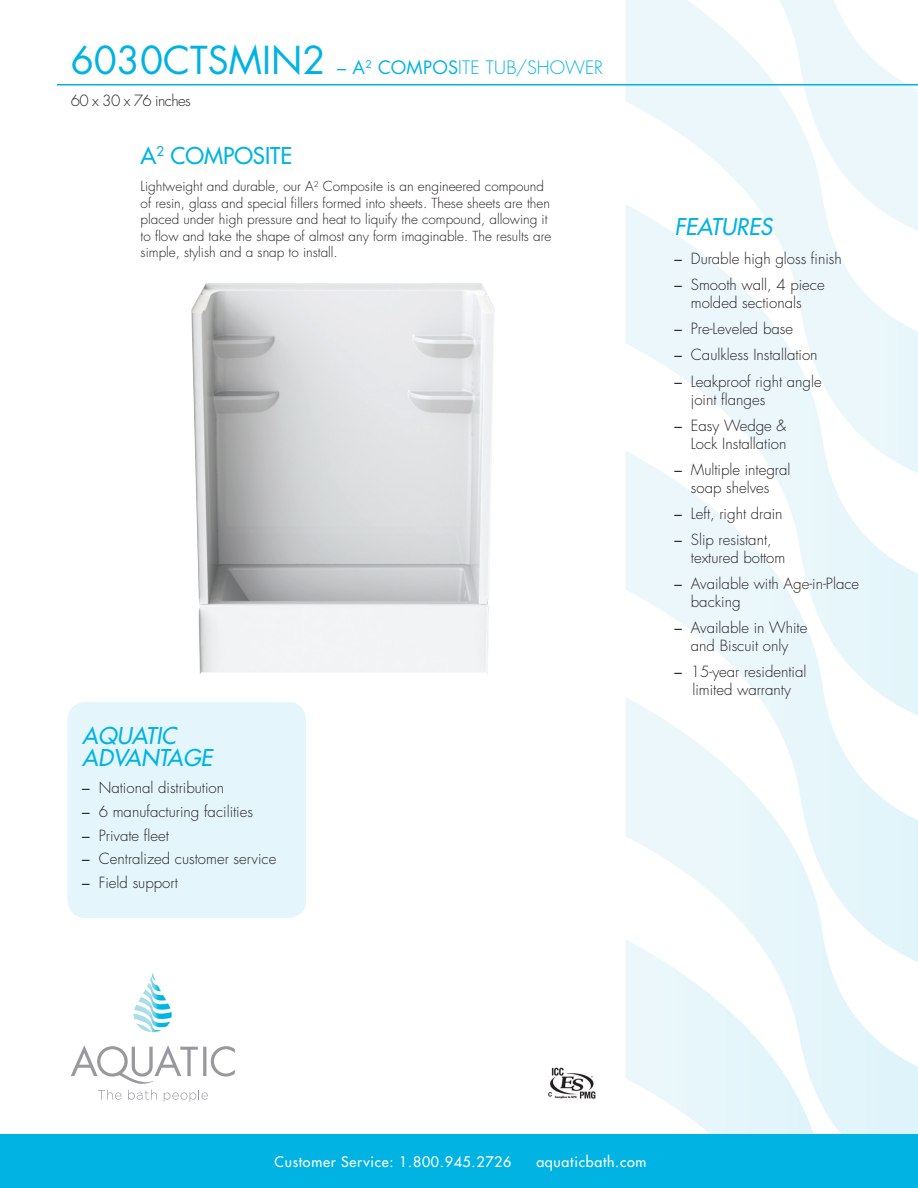
<style>
.page{position:relative;width:918px;height:1188px;background:#fff}
.page>*{position:absolute;margin:0;border:0;box-sizing:border-box;transform-origin:0 0}
.FEATURES{font:italic 22.5px/22.5px "Futura";color:#00b3e3}
.FEATURES-2{font:22.5px "Futura";color:#00b3e3}
.Tub_Name{font:300 18px "Futura Std";color:#00b3e3}
.Black_Model_Specs{font:300 15px/18px "Futura";color:#231f20;text-align:center}
.Black_Model_Specs-2{font:300 15px "Futura";letter-spacing:-.04em;color:#231f20}
.t1{font:14.25px "Futura";letter-spacing:.05em;color:#fff}
.blurb{font:300 13.5px/16.5px "Futura";color:#231f20}
.s1{font-family:"Futura";font-weight:400;font-size:37.5px}
.s2{font-family:"Futura";font-weight:400}
.s3{font-weight:400}
</style>
<div class="page">
<svg style="left:626px;top:0;width:146px;height:204px"></svg>
<svg style="left:626px;top:204px;width:292px;height:246px"></svg>
<svg style="left:626px;top:450px;width:292px;height:247px"></svg>
<svg style="left:626px;top:697px;width:292px;height:437px"></svg>
<svg style="left:626px;top:939px;width:203px;height:195px"></svg>
<svg style="left:772px;top:0;width:146px;height:238px"></svg>
<div style="left:0;top:1134px;width:918px;height:54px;background:#00b3e3"></div>
<svg style="left:71px;top:1045px;width:164px;height:39px"></svg>
<svg style="left:133px;top:973px;width:39px;height:59px"></svg>
<svg style="left:98px;top:1090px;width:23px;height:10px"></svg>
<svg style="left:128px;top:1090px;width:29px;height:10px"></svg>
<svg style="left:164px;top:1090px;width:44px;height:12px"></svg>
<hr style="left:57px;top:84px;width:861px;height:2px;background:#00b3e3">
<div style="left:68px;top:702px;width:238px;height:216px;background:#e5f5fc;border-radius:18px"></div>
<img style="left:548px;top:1067px;width:48px;height:32px">
<img style="left:191px;top:283px;width:304px;height:391px">
<p class="Tub_Name" style="left:71px;top:57px;width:534px"><span class="s1">6030CTSMIN2</span> <span class="s2">– A</span><sup>2</sup> <span class="s2">COMPOS</span>ITE TUB/SHOWER</p>
<p class="Black_Model_Specs-2" style="left:71px;top:91px;width:122px">60 x 30 x 76 inches</p>
<p class="FEATURES-2" style="left:141px;top:141px;width:153px">A<sup>2</sup> COMPOSITE</p>
<p class="blurb" style="left:141px;top:178px;width:412px">Lightweight and durable, our A<sup>2</sup> Composite is an engineered compound of resin, glass and special fillers formed into sheets. These sheets are then placed under high pressure and heat to liquify the compound, allowing it to flow and take the shape of almost any form imaginable. The results are simple, stylish and a snap to install.</p>
<p class="FEATURES" style="left:82px;top:724px;width:131px">AQUATIC<br>ADVANTAGE</p>
<p class="Black_Model_Specs" style="left:82px;top:779px;width:143px"><span class="s3">–</span> National distribution</p>
<p class="Black_Model_Specs" style="left:82px;top:802px;width:172px"><span class="s3">–</span> 6 manufacturing facilities</p>
<p class="Black_Model_Specs" style="left:82px;top:826px;width:88px"><span class="s3">–</span> Private fleet</p>
<p class="Black_Model_Specs" style="left:82px;top:850px;width:196px"><span class="s3">–</span> Centralized customer service</p>
<p class="Black_Model_Specs" style="left:82px;top:874px;width:97px"><span class="s3">–</span> Field support</p>
<p class="FEATURES" style="left:674px;top:216px;width:99px">FEATURES</p>
<p class="Black_Model_Specs" style="left:674px;top:250px;width:169px"><span class="s3">–</span> Durable high gloss finish</p>
<p class="Black_Model_Specs" style="left:674px;top:276px;width:152px"><span class="s3">–</span> Smooth wall, 4 piece molded sectionals</p>
<p class="Black_Model_Specs" style="left:674px;top:320px;width:120px"><span class="s3">–</span> Pre-Leveled base</p>
<p class="Black_Model_Specs" style="left:674px;top:346px;width:145px"><span class="s3">–</span> Caulkless Installation</p>
<p class="Black_Model_Specs" style="left:691px;top:372px;width:132px;text-align:left;text-indent:-16px"><span class="s3">–</span> Leakproof right angle joint flanges</p>
<p class="Black_Model_Specs" style="left:674px;top:416px;width:114px;text-align:right"><span class="s3">–</span> Easy Wedge &amp;<br>Lock Installation</p>
<p class="Black_Model_Specs" style="left:674px;top:460px;width:118px"><span class="s3">–</span> Multiple integral soap shelves</p>
<p class="Black_Model_Specs" style="left:674px;top:505px;width:110px"><span class="s3">–</span> Left, right drain</p>
<p class="Black_Model_Specs" style="left:691px;top:531px;width:96px;text-align:left;text-indent:-16px"><span class="s3">–</span> Slip resistant, textured bottom</p>
<p class="Black_Model_Specs" style="left:691px;top:575px;width:170px;text-align:left;text-indent:-16px"><span class="s3">–</span> Available with Age-in-Place backing</p>
<p class="Black_Model_Specs" style="left:674px;top:619px;width:135px"><span class="s3">–</span> Available in White and Biscuit only</p>
<p class="Black_Model_Specs" style="left:674px;top:663px;width:134px"><span class="s3">–</span> 15-year residential limited warranty</p>
<p class="t1" style="left:275px;top:1153px;width:238px">Customer Service: 1.800.945.2726</p>
<p class="t1" style="left:536px;top:1153px;width:112px">aquaticbath.com</p>
</div>
